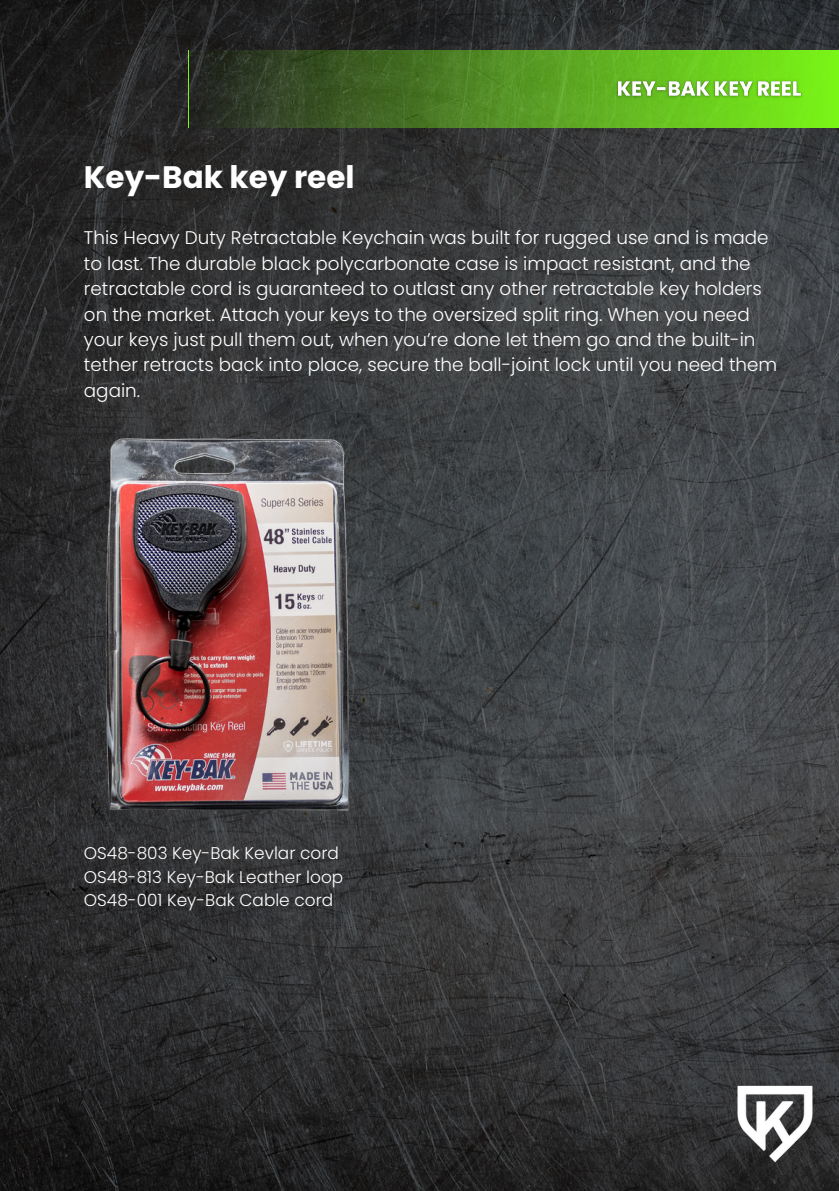
<style>
.page{position:relative;width:839px;height:1191px;background:#fff}
.page>*{position:absolute;margin:0;border:0;box-sizing:border-box;transform-origin:0 0}
.t1{font:700 31px "Poppins";color:#fff}
.t2{font:300 18.4px/25.4px "Poppins";color:#fff}
.t3{font:300 17px "Poppins";color:#fff}
</style>
<div class="page">
<img style="left:0;top:0;width:838px;height:1191px">
<div style="left:188px;top:50px;width:650px;height:78px;background:linear-gradient(to right,#282828,#7efa1c)"></div>
<img style="left:710px;top:1059px;width:128px;height:129px">
<img style="left:612px;top:74px;width:195px;height:29px">
<img style="left:25px;top:358px;width:408px;height:510px">
<p class="t1" style="left:84px;top:156px;width:272px">Key-Bak key reel</p>
<p class="t2" style="left:84px;top:225px;width:694px">This Heavy Duty Retractable Keychain was built for rugged use and is made to last. The durable black polycarbonate case is impact resistant, and the retractable cord is guaranteed to outlast any other retractable key holders on the market. Attach your keys to the oversized split ring. When you need your keys just pull them out, when you’re done let them go and the built-in tether retracts back into place, secure the ball-joint lock until you need them again.</p>
<p class="t3" style="left:84px;top:842px;width:256px">OS48-803 Key-Bak Kevlar cord</p>
<p class="t3" style="left:84px;top:865px;width:261px">OS48-813 Key-Bak Leather loop</p>
<p class="t3" style="left:84px;top:889px;width:251px">OS48-001 Key-Bak Cable cord</p>
</div>
